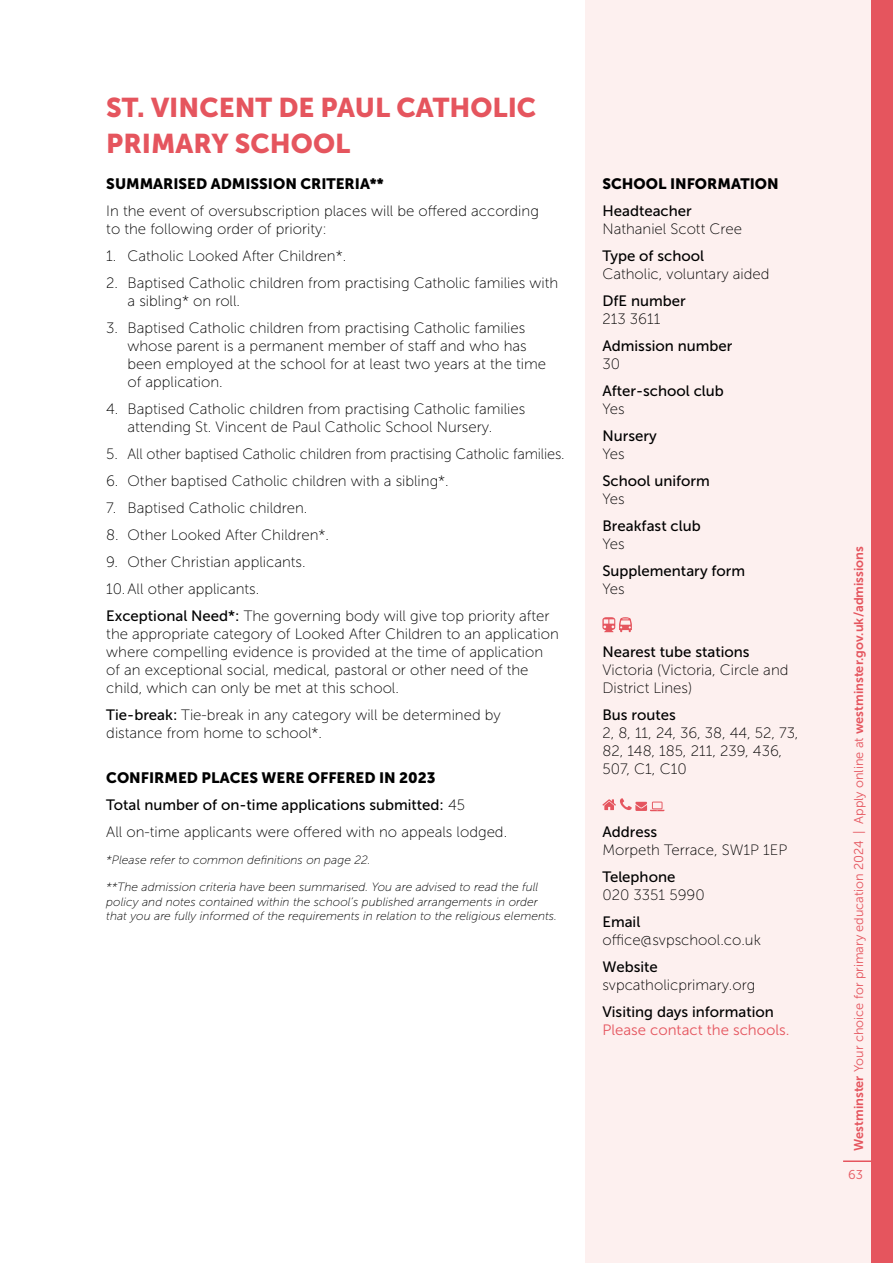
<style>
.page{position:relative;width:893px;height:1263px;background:#fff}
.page>*{position:absolute;margin:0;border:0;box-sizing:border-box;transform-origin:0 0}
.t1{font:27px/36px "Museo Sans 900";color:#e5555e}
.t2{font:15px/18px "Museo Sans 100";color:#000}
.t3{font:15px "Museo Sans 500";color:#000}
.t4{font:15px "Museo Sans 900";color:#000}
.t5{font:15px "Museo Sans 300";color:#e5555e}
.t6{font:12.75px "Museo Sans 300";color:#e5555e}
.t7{font:italic 12px/14.4px "Museo Sans 100";color:#000}
.s1{font-family:"Museo Sans 500"}
.s2{font-family:"Museo Sans 100"}
.s3{font-family:"Museo Sans 700"}
</style>
<div class="page">
<div style="left:585px;top:0;width:308px;height:1263px;background:#fdf0ef"></div>
<div style="left:872px;top:0;width:21px;height:1263px;background:#e5555e"></div>
<hr style="left:843px;top:1160px;width:31px;height:2px;background:#e5555e">
<svg style="left:602px;top:617px;width:30px;height:15px"></svg>
<svg style="left:602px;top:798px;width:62px;height:13px"></svg>
<h1 class="t1" style="left:106px;top:89px;width:432px">ST. VINCENT DE PAUL CATHOLIC<br>PRIMARY SCHOOL</h1>
<p class="t4" style="left:106px;top:175px;width:279px">SUMMARISED ADMISSION CRITERIA**</p>
<p class="t2" style="left:106px;top:202px;width:434px">In the event of oversubscription places will be offered according to the following order of priority:</p>
<p class="t2" style="left:106px;top:247px;width:241px">1. Catholic Looked After Children*.</p>
<p class="t2" style="left:128px;top:274px;width:432px;text-indent:-21px">2. Baptised Catholic children from practising Catholic families with a sibling* on roll.</p>
<p class="t2" style="left:128px;top:319px;width:420px;text-indent:-21px">3. Baptised Catholic children from practising Catholic families whose parent is a permanent member of staff and who has been employed at the school for at least two years at the time of application.</p>
<p class="t2" style="left:128px;top:400px;width:399px;text-indent:-21px">4. Baptised Catholic children from practising Catholic families attending St. Vincent de Paul Catholic School Nursery.</p>
<p class="t2" style="left:106px;top:445px;width:460px">5. All other baptised Catholic children from practising Catholic families.</p>
<p class="t2" style="left:106px;top:472px;width:344px">6. Other baptised Catholic children with a sibling*.</p>
<p class="t2" style="left:106px;top:499px;width:203px">7. Baptised Catholic children.</p>
<p class="t2" style="left:106px;top:526px;width:224px">8. Other Looked After Children*.</p>
<p class="t2" style="left:106px;top:549px;width:445px;line-height:27px">9. Other Christian applicants.<br>10.All other applicants.<br><span class="s1">Exceptional Need*:</span> The governing body will give top priority after</p>
<p class="t2" style="left:106px;top:625px;width:454px">the appropriate category of Looked After Children to an application where compelling evidence is provided at the time of application of an exceptional social, medical, pastoral or other need of the child, which can only be met at this school.</p>
<p class="t2" style="left:106px;top:706px;width:396px"><span class="s1">Tie-break:</span> Tie-break in any category will be determined by distance from home to school*.</p>
<p class="t4" style="left:106px;top:769px;width:331px">CONFIRMED PLACES WERE OFFERED IN 2023</p>
<p class="t3" style="left:106px;top:797px;width:360px">Total number of on-time applications submitted: <span class="s2">45</span></p>
<p class="t2" style="left:106px;top:823px;width:402px">All on-time applicants were offered with no appeals lodged.</p>
<p class="t7" style="left:106px;top:853px;width:266px">*Please refer to common definitions on page 22.</p>
<p class="t7" style="left:106px;top:880px;width:452px">**The admission criteria have been summarised. You are advised to read the full policy and notes contained within the school’s published arrangements in order that you are fully informed of the requirements in relation to the religious elements.</p>
<p class="t4" style="left:602px;top:175px;width:178px">SCHOOL INFORMATION</p>
<p class="t3" style="left:602px;top:203px;width:91px">Headteacher</p>
<p class="t2" style="left:602px;top:220px;width:141px">Nathaniel Scott Cree</p>
<p class="t3" style="left:602px;top:248px;width:103px">Type of school</p>
<p class="t2" style="left:602px;top:265px;width:169px">Catholic, voluntary aided</p>
<p class="t3" style="left:602px;top:293px;width:85px">DfE number</p>
<p class="t2" style="left:602px;top:310px;width:59px">213 3611</p>
<p class="t3" style="left:602px;top:338px;width:131px">Admission number</p>
<p class="t2" style="left:602px;top:355px;width:19px">30</p>
<p class="t3" style="left:602px;top:383px;width:123px">After-school club</p>
<p class="t2" style="left:602px;top:400px;width:24px">Yes</p>
<p class="t3" style="left:602px;top:428px;width:56px">Nursery</p>
<p class="t2" style="left:602px;top:445px;width:24px">Yes</p>
<p class="t3" style="left:602px;top:473px;width:109px">School uniform</p>
<p class="t2" style="left:602px;top:490px;width:24px">Yes</p>
<p class="t3" style="left:602px;top:518px;width:100px">Breakfast club</p>
<p class="t2" style="left:602px;top:535px;width:24px">Yes</p>
<p class="t3" style="left:602px;top:563px;width:144px">Supplementary form</p>
<p class="t2" style="left:602px;top:580px;width:24px">Yes</p>
<p class="t3" style="left:602px;top:644px;width:149px">Nearest tube stations</p>
<p class="t2" style="left:602px;top:661px;width:188px">Victoria (Victoria, Circle and<br>District Lines)</p>
<p class="t3" style="left:602px;top:707px;width:75px">Bus routes</p>
<p class="t2" style="left:602px;top:724px;width:198px">2, 8, 11, 24, 36, 38, 44, 52, 73,<br>82, 148, 185, 211, 239, 436,<br>507, C1, C10</p>
<p class="t3" style="left:602px;top:824px;width:56px">Address</p>
<p class="t2" style="left:602px;top:841px;width:186px">Morpeth Terrace, SW1P 1EP</p>
<p class="t3" style="left:602px;top:869px;width:74px">Telephone</p>
<p class="t2" style="left:602px;top:886px;width:104px">020 3351 5990</p>
<p class="t3" style="left:602px;top:914px;width:39px">Email</p>
<p class="t2" style="left:602px;top:931px;width:160px">office@svpschool.co.uk</p>
<p class="t3" style="left:602px;top:959px;width:57px">Website</p>
<p class="t2" style="left:602px;top:976px;width:154px">svpcatholicprimary.org</p>
<p class="t3" style="left:602px;top:1004px;width:173px">Visiting days information</p>
<p class="t5" style="left:602px;top:1022px;width:189px">Please contact the schools.</p>
<p class="t6" style="left:852px;top:1151px;width:606px;rotate:-90deg"><span class="s3">Westminster</span> Your choice for primary education 2024 | Apply online at <span class="s3">westminster.gov.uk/admissions</span></p>
<p class="t6" style="left:848px;top:1168px;width:16px">63</p>
</div>
